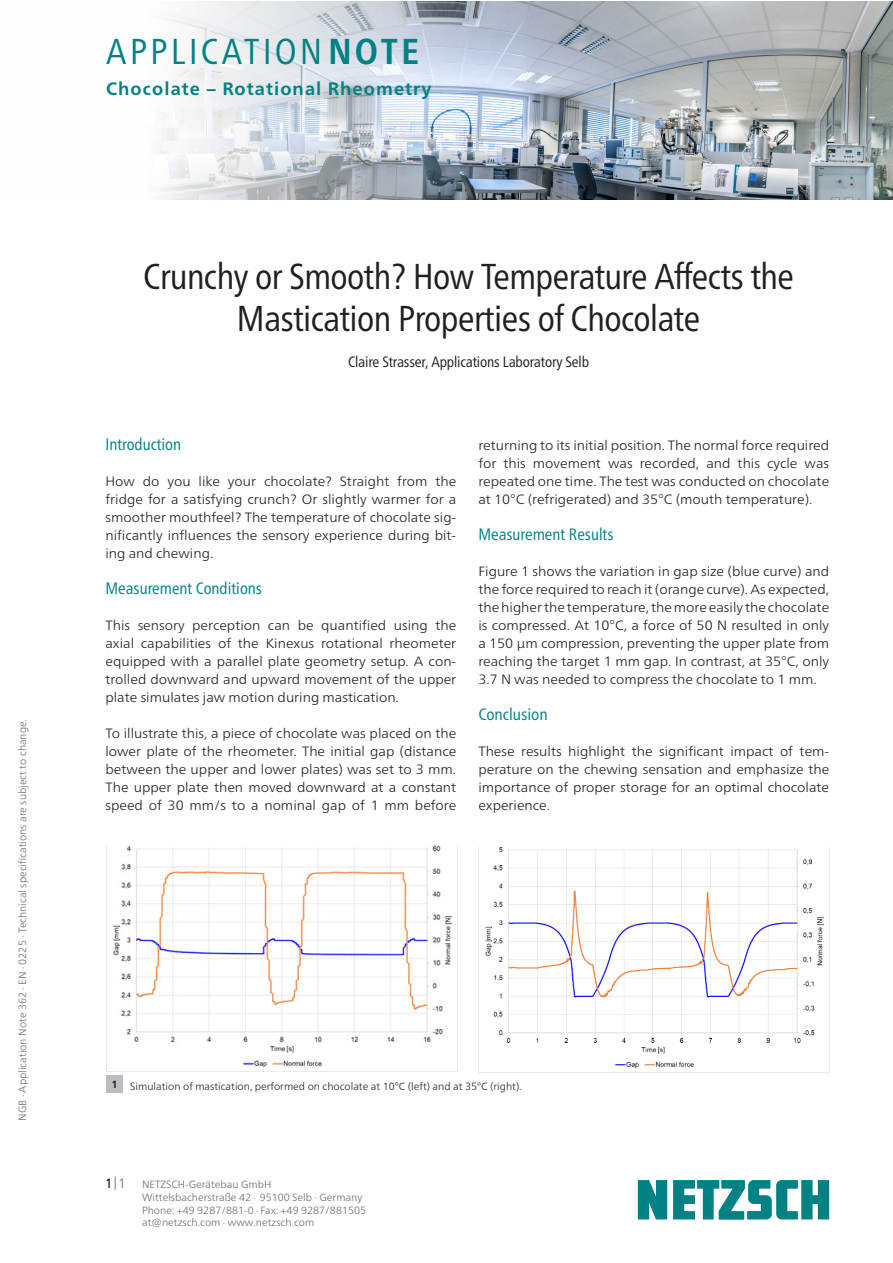
<style>
.page{position:relative;width:893px;height:1263px;background:#fff}
.page>*{position:absolute;margin:0;border:0;box-sizing:border-box;transform-origin:0 0}
.D_Fließtext{font:condensed 36px "Frutiger Neue LTW1 G";letter-spacing:-.015em;color:#231f20}
.Fließtext_engl{font:condensed 36px "Frutiger Neue LTW1 G";letter-spacing:.095em;color:#008183}
.t1{font:700 18px "Frutiger Neue LTW1 G";letter-spacing:.06em;color:#008183}
.D_Fließtext-2{font:condensed 16.5px "Frutiger Neue LTW1 G";color:#008183}
.D_Fließtext-3{font:condensed 16.5px "Frutiger Neue LTW1 G";color:#008183;scale:1.04 1}
.D_Fließtext-4{font:condensed 15px "Frutiger Neue LTW1 G";letter-spacing:-.01em;color:#231f20}
.D_Fließtext-5{font:300 13.5px/18px "Frutiger Neue LTW1 G";color:#231f20;text-align:justify;scale:1.04 1}
.t2{font:300 13.5px "Frutiger Neue LTW1 G";color:#6c6d70}
.E_Bildunterschrift{font:300 10.5px "Frutiger Neue LTW1 G";color:#6c6d70}
.D_Fließtext-6{font:300 10.5px "Frutiger Neue LTW1 G";color:#231f20}
.E_Fließtext{font:700 10.5px "Frutiger Neue LTW1 G";color:#231f20}
.s1{font-weight:700}
.s2{font-weight:400;color:#231f20}
</style>
<div class="page">
<svg style="left:638px;top:1180px;width:191px;height:39px"></svg>
<img style="left:157px;top:1px;width:736px;height:199px">
<img style="left:106px;top:846px;width:346px;height:225px">
<img style="left:478px;top:848px;width:346px;height:224px">
<div style="left:106px;top:1076px;width:17px;height:17px;background:#bcbdc0"></div>
<p class="E_Bildunterschrift" style="left:16px;top:1121px;width:403px;rotate:-90deg">NGB · Application Note 362 · EN · 0225 · Technical specifications are subject to change.</p>
<p class="Fließtext_engl" style="left:106px;top:25px;width:314px">APPLICATION<span class="s1">NOTE</span></p>
<p class="t1" style="left:106px;top:78px;width:327px">Chocolate – Rotational Rheometry</p>
<p class="D_Fließtext" style="left:143px;top:250px;width:652px">Crunchy or Smooth? How Temperature Affects the</p>
<p class="D_Fließtext" style="left:237px;top:292px;width:465px">Mastication Properties of Chocolate</p>
<p class="D_Fließtext-4" style="left:348px;top:351px;width:243px">Claire Strasser, Applications Laboratory Selb</p>
<p class="D_Fließtext-2" style="left:105px;top:432px;width:77px">Introduction</p>
<p class="D_Fließtext-5" style="left:105px;top:472px;width:339px">How do you like your chocolate? Straight from the fridge for a satisfying crunch? Or slightly warmer for a smoother mouthfeel? The temperature of chocolate sig&shy;nificantly influences the sensory experience during bit&shy;ing and chewing.</p>
<p class="D_Fließtext-2" style="left:105px;top:576px;width:158px">Measurement Conditions</p>
<p class="D_Fließtext-5" style="left:105px;top:616px;width:339px">This sensory perception can be quantified using the axial capabilities of the Kinexus rotational rheometer equipped with a parallel plate geometry setup. A con&shy;trolled downward and upward movement of the upper plate simulates jaw motion during mastication.</p>
<p class="D_Fließtext-5" style="left:105px;top:724px;width:339px">To illustrate this, a piece of chocolate was placed on the lower plate of the rheometer. The initial gap (distance between the upper and lower plates) was set to 3 mm.<br>The upper plate then moved downward at a constant speed of 30 mm/s to a nominal gap of 1 mm before</p>
<p class="D_Fließtext-5" style="left:478px;top:436px;width:339px">returning to its initial position. The normal force required for this movement was recorded, and this cycle was repeated one time. The test was conducted on chocolate at 10°C (refrigerated) and 35°C (mouth temperature).</p>
<p class="D_Fließtext-2" style="left:478px;top:522px;width:137px">Measurement Results</p>
<p class="D_Fließtext-5" style="left:478px;top:562px;width:339px">Figure 1 shows the variation in gap size (blue curve) and the force required to reach it (orange curve). As expected, the higher the temperature, the more easily the chocolate is compressed. At 10°C, a force of 50 N resulted in only a 150 µm compression, preventing the upper plate from reaching the target 1 mm gap. In contrast, at 35°C, only 3.7 N was needed to compress the chocolate to 1 mm.</p>
<p class="D_Fließtext-3" style="left:478px;top:702px;width:68px">Conclusion</p>
<p class="D_Fließtext-5" style="left:478px;top:742px;width:339px">These results highlight the significant impact of tem&shy;perature on the chewing sensation and emphasize the importance of proper storage for an optimal chocolate experience.</p>
<p class="E_Fließtext" style="left:112px;top:1078px;width:8px">1</p>
<p class="D_Fließtext-6" style="left:130px;top:1080px;width:393px">Simulation of mastication, performed on chocolate at 10°C (left) and at 35°C (right).</p>
<p class="t2" style="left:105px;top:1175px;width:23px"><span class="s2">1</span>|1</p>
<p class="E_Bildunterschrift" style="left:142px;top:1178px;width:131px">NETZSCH-Gerätebau GmbH</p>
<p class="E_Bildunterschrift" style="left:142px;top:1191px;width:222px">Wittelsbacherstraße 42 ∙ 95100 Selb ∙ Germany</p>
<p class="E_Bildunterschrift" style="left:142px;top:1203px;width:226px">Phone: +49 9287/881-0 ∙ Fax: +49 9287/881505</p>
<p class="E_Bildunterschrift" style="left:142px;top:1216px;width:174px">at@netzsch.com ∙ www.netzsch.com</p>
</div>
